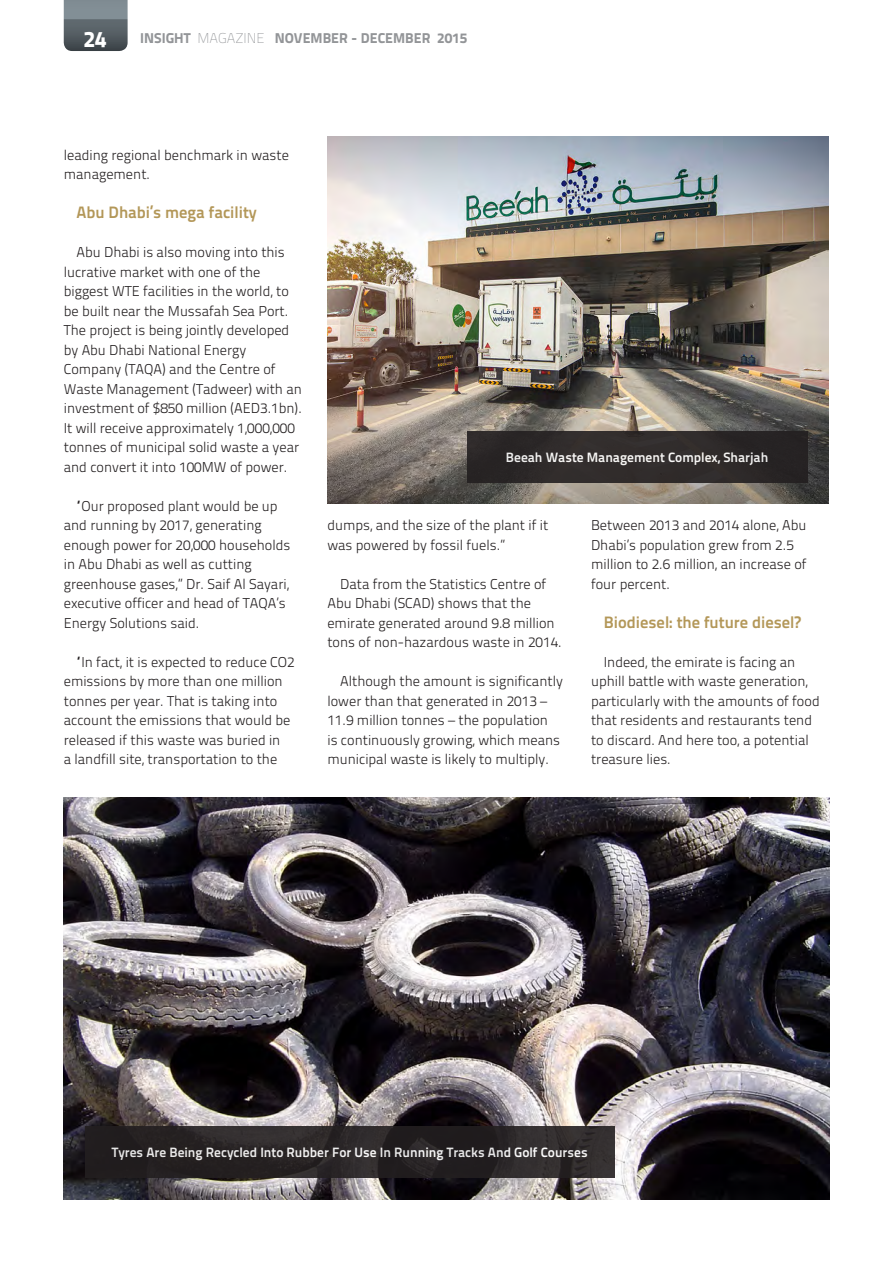
<style>
.page{position:relative;width:893px;height:1263px;background:#fff}
.page>*{position:absolute;margin:0;border:0;box-sizing:border-box;transform-origin:0 0}
.Headline_XBold_52_47{font:800 22.5px "Titillium Text 22 L";color:#fff}
.Body_Copy_Light{font:700 16.5px "Titillium Text 22 L";color:#b39758}
.Body_Copy_Light-2{font:300 14.25px/19.5px "Titillium Text 22 L";color:#231f20}
.t1{font:800 14.25px "Titillium Text 22 L";color:#939598}
.t2{font:700 13.5px "Titillium Text 22 L";color:#fff}
.s1{font-weight:100}
</style>
<div class="page">
<img style="left:327px;top:136px;width:501px;height:367px">
<img style="left:64px;top:797px;width:765px;height:402px">
<svg style="left:64px;top:0;width:64px;height:51px;background:#656f75"></svg>
<div style="left:467px;top:431px;width:340px;height:51px;background:#2f2a2a"></div>
<svg style="left:85px;top:1126px;width:529px;height:52px;background:#292425"></svg>
<p class="Headline_XBold_52_47" style="left:83px;top:21px;width:25px">24</p>
<p class="t1" style="left:140px;top:27px;width:329px">INSIGHT <span class="s1">MAGAZINE</span> NOVEMBER - DECEMBER 2015</p>
<p class="Body_Copy_Light-2" style="left:64px;top:144px;width:227px">leading regional benchmark in waste management.</p>
<p class="Body_Copy_Light" style="left:77px;top:200px;width:182px">Abu Dhabi’s mega facility</p>
<p class="Body_Copy_Light-2" style="left:64px;top:242px;width:240px;text-indent:13px">Abu Dhabi is also moving into this lucrative market with one of the biggest WTE facilities in the world, to be built near the Mussafah Sea Port.<br>The project is being jointly developed by Abu Dhabi National Energy Company (TAQA) and the Centre of Waste Management (Tadweer) with an investment of $850 million (AED3.1bn).<br>It will receive approximately 1,000,000 tonnes of municipal solid waste a year and convert it into 100MW of power.</p>
<p class="Body_Copy_Light-2" style="left:64px;top:495px;width:228px;text-indent:13px">“Our proposed plant would be up and running by 2017, generating enough power for 20,000 households in Abu Dhabi as well as cutting greenhouse gases,” Dr. Saif Al Sayari, executive officer and head of TAQA’s<br>Energy Solutions said.</p>
<p class="Body_Copy_Light-2" style="left:64px;top:651px;width:232px;text-indent:13px">“In fact, it is expected to reduce CO2 emissions by more than one million tonnes per year. That is taking into account the emissions that would be released if this waste was buried in<br>a landfill site, transportation to the</p>
<p class="t2" style="left:506px;top:446px;width:264px">Beeah Waste Management Complex, Sharjah</p>
<p class="Body_Copy_Light-2" style="left:327px;top:515px;width:222px">dumps, and the size of the plant if it was powered by fossil fuels.”</p>
<p class="Body_Copy_Light-2" style="left:327px;top:573px;width:236px;text-indent:13px">Data from the Statistics Centre of Abu Dhabi (SCAD) shows that the emirate generated around 9.8 million tons of non-hazardous waste in 2014.</p>
<p class="Body_Copy_Light-2" style="left:327px;top:671px;width:237px;text-indent:13px">Although the amount is significantly lower than that generated in 2013 – 11.9 million tonnes – the population<br>is continuously growing, which means municipal waste is likely to multiply.</p>
<p class="Body_Copy_Light-2" style="left:591px;top:515px;width:217px">Between 2013 and 2014 alone, Abu<br>Dhabi’s population grew from 2.5 million to 2.6 million, an increase of four percent.</p>
<p class="Body_Copy_Light" style="left:604px;top:609px;width:199px">Biodiesel: the future diesel?</p>
<p class="Body_Copy_Light-2" style="left:591px;top:651px;width:230px;text-indent:13px">Indeed, the emirate is facing an uphill battle with waste generation, particularly with the amounts of food that residents and restaurants tend to discard. And here too, a potential treasure lies.</p>
<p class="t2" style="left:112px;top:1142px;width:477px">Tyres Are Being Recycled Into Rubber For Use In Running Tracks And Golf Courses</p>
</div>
